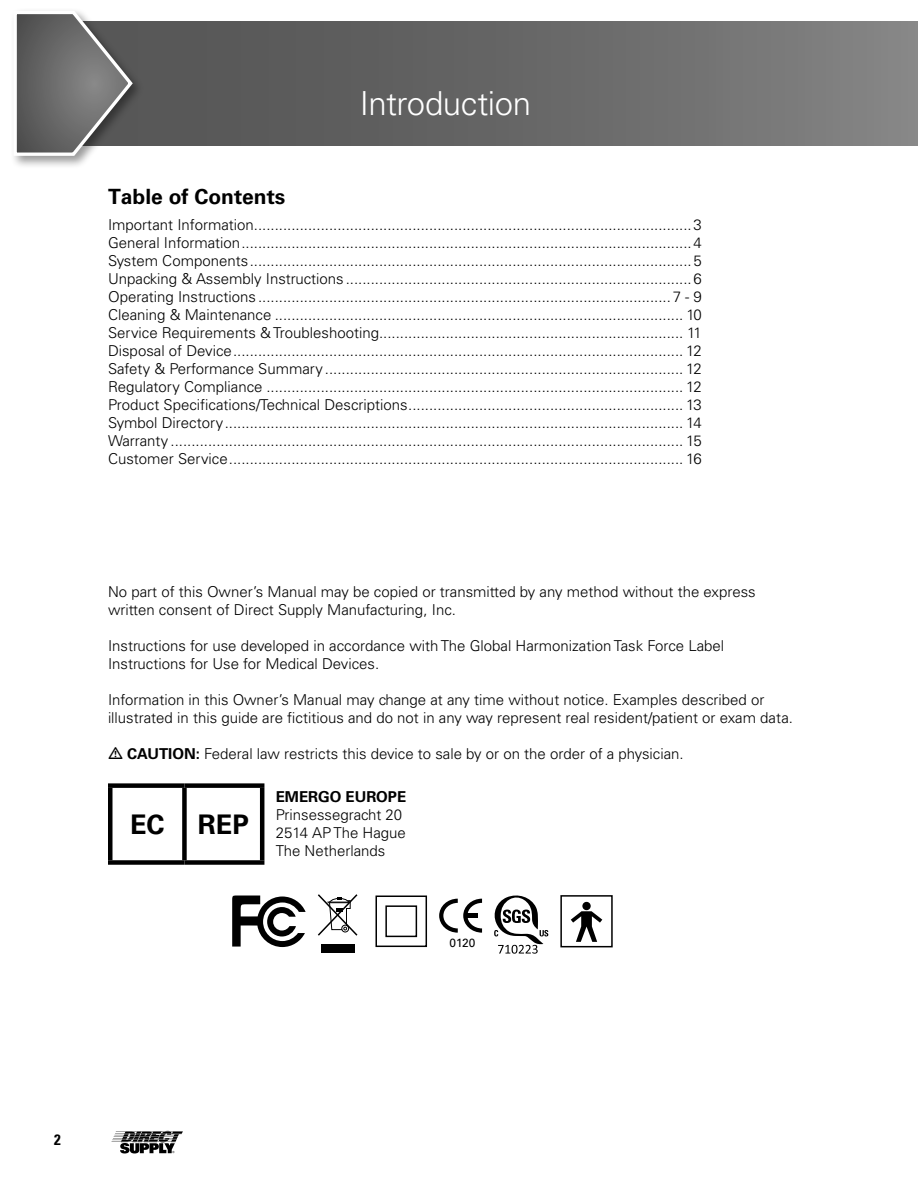
<style>
.page{position:relative;width:918px;height:1188px;background:#fff}
.page>*{position:absolute;margin:0;border:0;box-sizing:border-box;transform-origin:0 0}
.t1{font:300 33px "Univers LT Std";letter-spacing:-.015em;color:#fff}
.t2{font:700 27px "Univers LT Std";color:#000}
.t3{font:700 21px "Univers LT Std";color:#000}
.t4{font:300 15px/18px "Univers LT Std";color:#000}
.t5{font:700 15px "Univers LT Std";color:#000}
.t6{font:700 condensed 15px "Univers LT Std";color:#000}
.t7{font:12px "Univers LT Std";color:#000}
.s1{font-weight:700}
</style>
<div class="page">
<svg style="left:111px;top:1131px;width:72px;height:22px"></svg>
<div style="left:69px;top:21px;width:849px;height:124px;background:linear-gradient(to right,#4d4d4d,#828282)"></div>
<div style="left:10px;top:7px;width:135px;height:162px;background:#000;opacity:.4"></div>
<svg style="left:12px;top:9px;width:123px;height:149px;background:#7d7d7d"></svg>
<div style="left:108px;top:783px;width:76px;height:5px;background:#000"></div>
<hr style="left:108px;top:788px;width:4px;height:72px;background:#000">
<div style="left:184px;top:783px;width:80px;height:5px;background:#000"></div>
<div style="left:182px;top:788px;width:5px;height:72px;background:#000"></div>
<hr style="left:260px;top:788px;width:4px;height:72px;background:#000">
<div style="left:108px;top:860px;width:76px;height:5px;background:#000"></div>
<div style="left:184px;top:860px;width:80px;height:5px;background:#000"></div>
<svg style="left:232px;top:896px;width:74px;height:51px"></svg>
<svg style="left:494px;top:895px;width:54px;height:59px"></svg>
<div style="left:321px;top:944px;width:34px;height:9px;background:#000"></div>
<svg style="left:318px;top:894px;width:40px;height:42px"></svg>
<div style="left:375px;top:896px;width:52px;height:51px;border:2px solid #000"></div>
<div style="left:385px;top:905px;width:32px;height:32px;border:2px solid #000"></div>
<div style="left:560px;top:895px;width:53px;height:52px;border:2px solid #000"></div>
<div style="left:583px;top:903px;width:7px;height:6px;background:#000;border-radius:50%"></div>
<div style="left:582px;top:902px;width:9px;height:8px;border:2px solid #000;border-radius:50%"></div>
<svg style="left:571px;top:911px;width:31px;height:31px"></svg>
<svg style="left:439px;top:899px;width:43px;height:34px"></svg>
<hr style="left:465px;top:914px;width:13px;height:4px;background:#000">
<h1 class="t1" style="left:360px;top:84px;width:173px">Introduction</h1>
<h3 class="t3" style="left:108px;top:185px;width:179px">Table of Contents</h3>
<p class="t4" style="left:108px;top:215px;width:596px;text-align:justify">Important Information.........................................................................................................3<br>General Information............................................................................................................4<br>System Components..........................................................................................................5<br>Unpacking &amp; Assembly Instructions...................................................................................6<br>Operating Instructions ...................................................................................................7 - 9<br>Cleaning &amp; Maintenance .................................................................................................. 10<br>Service Requirements &amp; Troubleshooting......................................................................... 11<br>Disposal of Device............................................................................................................ 12<br>Safety &amp; Performance Summary...................................................................................... 12<br>Regulatory Compliance .................................................................................................... 12<br>Product Specifications/Technical Descriptions.................................................................. 13<br>Symbol Directory.............................................................................................................. 14<br>Warranty ........................................................................................................................... 15<br>Customer Service............................................................................................................. 16</p>
<p class="t4" style="left:108px;top:583px;width:649px">No part of this Owner’s Manual may be copied or transmitted by any method without the express written consent of Direct Supply Manufacturing, Inc.</p>
<p class="t4" style="left:108px;top:637px;width:618px">Instructions for use developed in accordance with The Global Harmonization Task Force Label<br>Instructions for Use for Medical Devices.</p>
<p class="t4" style="left:108px;top:691px;width:687px">Information in this Owner’s Manual may change at any time without notice. Examples described or illustrated in this guide are fictitious and do not in any way represent real resident/patient or exam data.</p>
<p class="t4" style="left:108px;top:745px;width:577px">• <span class="s1">CAUTION:</span> Federal law restricts this device to sale by or on the order of a physician.</p>
<h2 class="t2" style="left:130px;top:809px;width:120px">EC REP</h2>
<p class="t5" style="left:276px;top:788px;width:132px">EMERGO EUROPE</p>
<p class="t4" style="left:276px;top:806px;width:132px">Prinsessegracht 20<br>2514 AP The Hague<br>The Netherlands</p>
<p class="t7" style="left:450px;top:936px;width:27px">0120</p>
<p class="t6" style="left:54px;top:1130px;width:8px">2</p>
</div>
